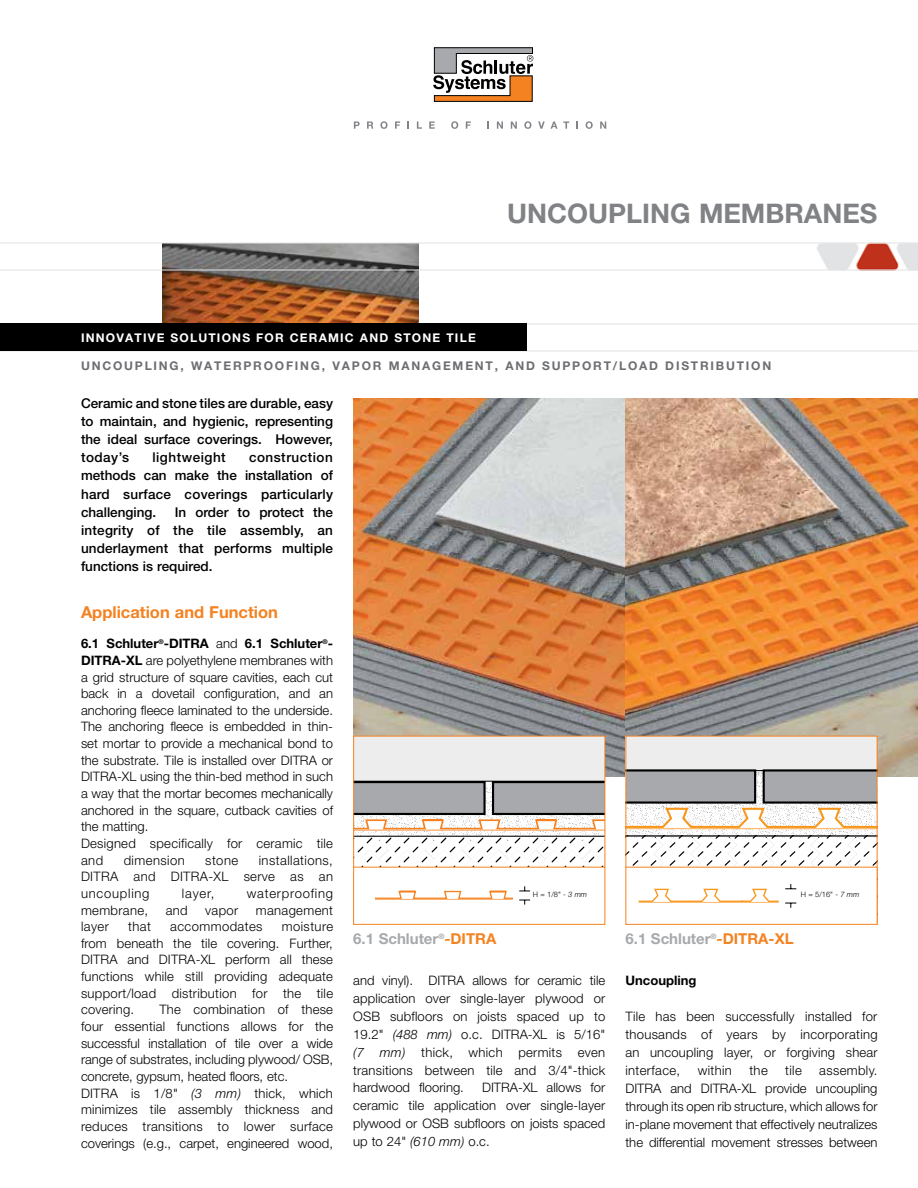
<style>
.page{position:relative;width:918px;height:1188px;background:#fff}
.page>*{position:absolute;margin:0;border:0;box-sizing:border-box;transform-origin:0 0}
.t1{font:700 27px "Helvetica Neue LT Pro";color:#808285}
.t2{font:700 16.5px "Helvetica Neue LT Pro";color:#f58220}
.t3{font:700 15px "Helvetica Neue LT Pro";color:#a7a9ac}
.t4{font:500 13.5px/18.1px "Helvetica Neue LT Pro";letter-spacing:.005em;color:#000;text-align:justify}
.t5{font:500 13.5px "Helvetica Neue LT Pro";letter-spacing:.04em;color:#000}
.t6{font:300 13.05px/16.6px "Helvetica Neue LT Pro";color:#000;text-align:justify}
.t7{font:300 13.05px "Helvetica Neue LT Pro";letter-spacing:.03em;color:#000}
.t8{font:300 13.05px "Helvetica Neue LT Pro";letter-spacing:.06em;color:#000}
.t9{font:700 13.05px "Helvetica Neue LT Pro";color:#000}
.t10{font:300 13.05px "Helvetica Neue LT Pro";letter-spacing:.035em;color:#000}
.t11{font:700 12px "Helvetica Neue LT Pro";letter-spacing:.15em;color:#6d6e71}
.t12{font:700 12px "Helvetica Neue LT Pro";letter-spacing:.1em;color:#fff}
.t13{font:300 7.5px "Helvetica Neue LT Pro";color:#000}
.s1{font-weight:700}
.s2{font-style:italic}
.s3{color:#f58220}
</style>
<div class="page">
<img style="left:162px;top:244px;width:256px;height:80px">
<img style="left:815px;top:242px;width:103px;height:28px">
<hr style="left:0;top:243px;width:918px;height:1px;background:#e2e3e4">
<hr style="left:0;top:351px;width:918px;height:1px;background:#e2e3e4">
<hr style="left:0;top:324px;width:918px;height:1px;background:#e2e3e4">
<hr style="left:0;top:270px;width:918px;height:1px;background:#e2e3e4">
<svg style="left:433px;top:48px;width:100px;height:54px"></svg>
<svg style="left:354px;top:121px;width:6px;height:8px"></svg>
<svg style="left:367px;top:121px;width:6px;height:8px"></svg>
<svg style="left:380px;top:121px;width:8px;height:8px"></svg>
<svg style="left:395px;top:121px;width:5px;height:8px"></svg>
<svg style="left:407px;top:121px;width:2px;height:8px"></svg>
<svg style="left:417px;top:121px;width:5px;height:8px"></svg>
<svg style="left:429px;top:121px;width:6px;height:8px"></svg>
<svg style="left:451px;top:121px;width:7px;height:8px"></svg>
<svg style="left:466px;top:121px;width:5px;height:8px"></svg>
<svg style="left:487px;top:121px;width:2px;height:8px"></svg>
<svg style="left:497px;top:121px;width:6px;height:8px"></svg>
<svg style="left:511px;top:121px;width:6px;height:8px"></svg>
<svg style="left:524px;top:121px;width:7px;height:8px"></svg>
<svg style="left:538px;top:121px;width:7px;height:8px"></svg>
<svg style="left:551px;top:121px;width:18px;height:8px"></svg>
<svg style="left:586px;top:121px;width:7px;height:8px"></svg>
<svg style="left:600px;top:121px;width:6px;height:8px"></svg>
<div style="left:0;top:324px;width:526px;height:27px;background:#000"></div>
<img style="left:353px;top:398px;width:272px;height:378px">
<img style="left:625px;top:398px;width:293px;height:378px">
<div style="left:626px;top:736px;width:251px;height:188px;background:#ededee"></div>
<svg style="left:626px;top:769px;width:251px;height:154px;background:#dfdcd8"></svg>
<div style="left:625px;top:867px;width:253px;height:58px;border:1px solid #f58220"></div>
<div style="left:354px;top:736px;width:251px;height:188px;background:#ededee"></div>
<svg style="left:353px;top:781px;width:252px;height:142px;background:#ddd8d5"></svg>
<div style="left:343px;top:883px;width:32px;height:31px;background:#fff"></div>
<div style="left:353px;top:867px;width:252px;height:58px;border:1px solid #f58220"></div>
<h1 class="t1" style="left:507px;top:197px;width:372px">UNCOUPLING MEMBRANES</h1>
<p class="t12" style="left:81px;top:330px;width:396px">INNOVATIVE SOLUTIONS FOR CERAMIC AND STONE TILE</p>
<p class="t11" style="left:81px;top:358px;width:692px">UNCOUPLING, WATERPROOFING, VAPOR MANAGEMENT, AND SUPPORT/LOAD DISTRIBUTION</p>
<p class="t4" style="left:81px;top:394px;width:254px">Ceramic and stone tiles are durable, easy to maintain, and hygienic, representing the ideal surface coverings. However, today’s</p>
<p class="t4" style="left:81px;top:448px;width:254px;text-indent:168px">construction methods can make the installation of hard surface coverings particularly challenging.</p>
<p class="t5" style="left:152px;top:449px;width:75px">lightweight</p>
<p class="t4" style="left:81px;top:503px;width:254px;text-indent:94px">In order to protect the integrity of the tile assembly, an underlayment that performs multiple functions is required.</p>
<p class="t2" style="left:81px;top:602px;width:199px">Application and Function</p>
<p class="t6" style="left:81px;top:635px;width:254px;text-align:left"><span class="s1">6.1 Schluter</span><sup>®</sup><span class="s1">-DITRA</span> and <span class="s1">6.1 Schluter</span><sup>®</sup><span class="s1">- DITRA-XL</span> are polyethylene membranes with a grid structure of square cavities, each cut back in a dovetail configuration, and an anchoring fleece laminated to the underside.<br>The anchoring fleece is embedded in thin&shy;set mortar to provide a mechanical bond to the substrate. Tile is installed over DITRA or DITRA-XL using the thin-bed method in such a way that the mortar becomes mechanically anchored in the square, cutback cavities of the matting.<br>Designed specifically for ceramic tile and</p>
<p class="t6" style="left:81px;top:851px;width:254px;text-indent:178px">installations, DITRA and DITRA-XL serve as an uncoupling</p>
<p class="t10" style="left:124px;top:852px;width:63px">dimension</p>
<p class="t6" style="left:205px;top:851px;width:34px">stone</p>
<p class="t6" style="left:182px;top:885px;width:34px">layer,</p>
<p class="t8" style="left:247px;top:885px;width:88px">waterproofing</p>
<p class="t13" style="left:533px;top:890px;width:56px">H = 1/8" - <span class="s2">3 mm</span></p>
<p class="t13" style="left:801px;top:890px;width:60px">H = 5/16" - <span class="s2">7 mm</span></p>
<p class="t7" style="left:81px;top:902px;width:69px">membrane,</p>
<p class="t6" style="left:166px;top:901px;width:24px">and</p>
<p class="t6" style="left:205px;top:901px;width:35px">vapor</p>
<p class="t7" style="left:256px;top:902px;width:79px">management</p>
<p class="t6" style="left:81px;top:918px;width:29px">layer</p>
<p class="t6" style="left:128px;top:918px;width:24px">that</p>
<p class="t7" style="left:170px;top:919px;width:94px">accommodates</p>
<p class="t6" style="left:81px;top:918px;width:254px;text-indent:201px">moisture from beneath the tile covering. Further, DITRA and DITRA-XL perform all these functions while still providing adequate support/load distribution for the tile covering.</p>
<p class="t6" style="left:81px;top:1001px;width:254px;text-align:left;text-indent:78px">The combination of these four essential functions allows for the successful installation of tile over a wide range of substrates, including plywood/ OSB, concrete, gypsum, heated floors, etc.<br>DITRA is 1/8" <span class="s2">(3 mm)</span> thick, which minimizes tile assembly thickness and reduces transitions to lower surface coverings (e.g., carpet, engineered wood,</p>
<p class="t3" style="left:353px;top:930px;width:145px">6.1 Schluter<sup>®</sup><span class="s3">-DITRA</span></p>
<p class="t6" style="left:353px;top:971px;width:254px;line-height:18px">and vinyl). DITRA allows for ceramic tile application over single-layer plywood or OSB subfloors on joists spaced up to 19.2" <span class="s2">(488 mm)</span> o.c. DITRA-XL is 5/16" <span class="s2">(7 mm)</span> thick, which permits even transitions between tile and 3/4"-thick hardwood flooring.</p>
<p class="t6" style="left:353px;top:1079px;width:254px;line-height:18px;text-indent:129px">DITRA-XL allows for ceramic tile application over single-layer plywood or OSB subfloors on joists spaced up to 24" <span class="s2">(610 mm)</span> o.c.</p>
<p class="t3" style="left:626px;top:930px;width:170px">6.1 Schluter<sup>®</sup><span class="s3">-DITRA-XL</span></p>
<p class="t9" style="left:625px;top:972px;width:73px">Uncoupling</p>
<p class="t6" style="left:625px;top:1007px;width:254px;line-height:18px">Tile has been successfully installed for thousands of years by incorporating an uncoupling layer, or forgiving shear interface,</p>
<p class="t6" style="left:625px;top:1061px;width:254px;line-height:18px;text-indent:194px">assembly.<br>DITRA and DITRA-XL provide uncoupling through its open rib structure, which allows for in-plane movement that effectively neutralizes the differential movement stresses between</p>
<p class="t6" style="left:698px;top:1062px;width:36px">within</p>
<p class="t6" style="left:749px;top:1062px;width:20px">the</p>
<p class="t6" style="left:785px;top:1062px;width:18px">tile</p>
</div>
